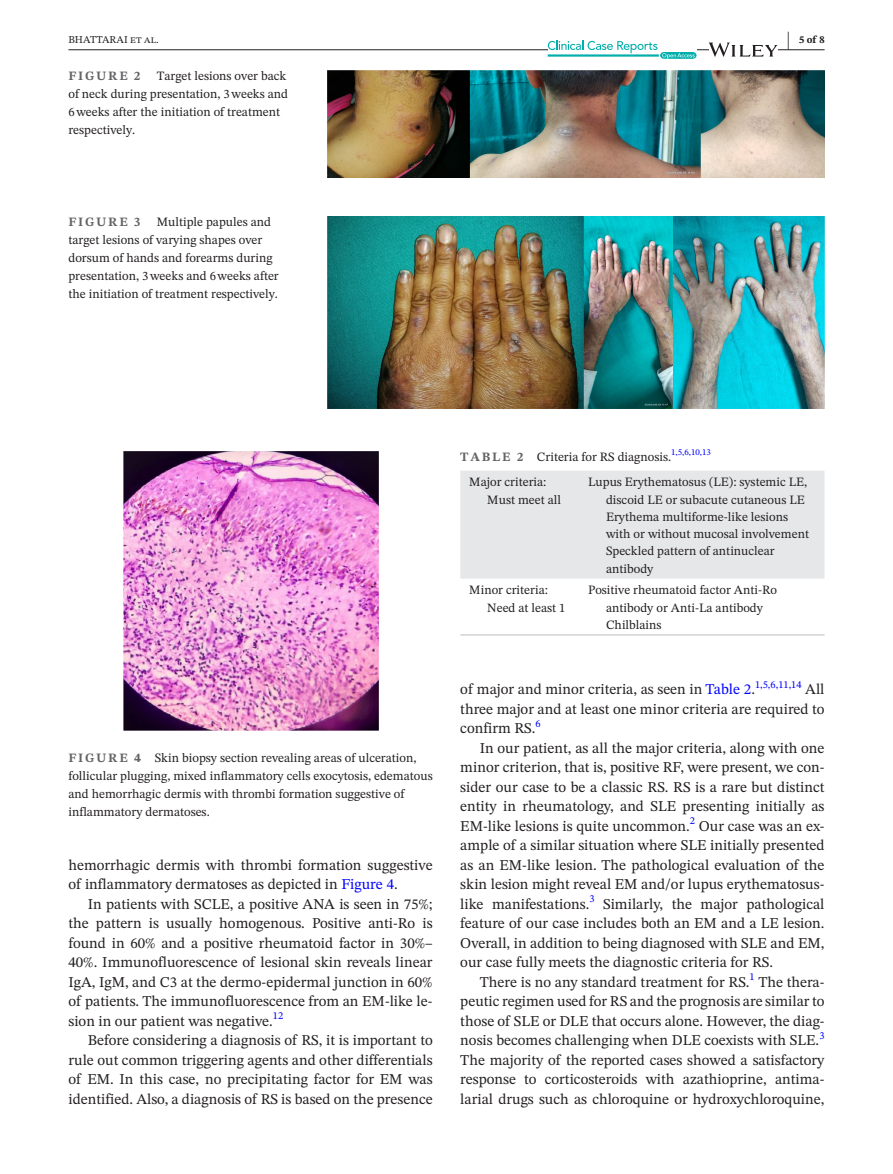
<style>
.page{position:relative;width:893px;height:1174px;background:#fff}
.page>*{position:absolute;margin:0;border:0;box-sizing:border-box;transform-origin:0 0}
.t1{font:700 21px "STIX Two Text";color:#231f20;scale:.42 1}
.t2{font:15px/19.5px "STIX Two Text";color:#231f20;text-align:justify}
.t3{font:12.75px/18px "STIX Two Text";color:#231f20}
.t4{font:700 12.75px "STIX Two Text";letter-spacing:.14em;color:#636366}
.t5{font:10.5px "STIX Two Text";color:#00f}
.t6{font:10.5px "STIX Two Text";color:#231f20}
.t7{font:700 10.5px "STIX Two Text";color:#231f20}
.t8{font:8.85px "STIX Two Text";color:#00f}
.s1{font-weight:700;color:#636366}
.s2{color:#00f}
</style>
<div class="page">
<hr style="left:68px;top:49px;width:756px;height:1px;background:#231f20">
<svg style="left:548px;top:41px;width:148px;height:18px"></svg>
<svg style="left:709px;top:43px;width:68px;height:14px"></svg>
<img style="left:327px;top:70px;width:497px;height:107px">
<img style="left:327px;top:216px;width:497px;height:193px">
<img style="left:123px;top:451px;width:255px;height:279px">
<div style="left:460px;top:471px;width:364px;height:107px;background:#e6e7e9"></div>
<hr style="left:460px;top:634px;width:119px;height:1px;background:#d1d2d4">
<hr style="left:579px;top:634px;width:245px;height:1px;background:#d1d2d4">
<h1 class="t1" style="left:787px;top:24px;width:8px">|</h1>
<p class="t6" style="left:68px;top:32px;width:92px">BHATTARAI et al.</p>
<p class="t7" style="left:799px;top:32px;width:27px">5 of 8</p>
<p class="t3" style="left:68px;top:66px;width:221px;text-indent:88px">Target lesions over back of neck during presentation, 3weeks and<br>6weeks after the initiation of treatment respectively.</p>
<p class="t4" style="left:68px;top:66px;width:73px">FIGURE 2</p>
<p class="t3" style="left:68px;top:213px;width:212px;text-indent:88px">Multiple papules and target lesions of varying shapes over dorsum of hands and forearms during presentation, 3weeks and 6weeks after the initiation of treatment respectively.</p>
<p class="t4" style="left:68px;top:213px;width:74px">FIGURE 3</p>
<p class="t3" style="left:68px;top:749px;width:366px"><span class="s1">FIGURE 4</span> Skin biopsy section revealing areas of ulceration, follicular plugging, mixed inflammatory cells exocytosis, edematous and hemorrhagic dermis with thrombi formation suggestive of inflammatory dermatoses.</p>
<p class="t2" style="left:68px;top:855px;width:366px">hemorrhagic dermis with thrombi formation suggestive of inflammatory dermatoses as depicted in <span class="s2">Figure 4</span>.</p>
<p class="t2" style="left:68px;top:894px;width:366px;text-indent:20px">In patients with SCLE, a positive ANA is seen in 75%; the pattern is usually homogenous. Positive anti-Ro is found in 60% and a positive rheumatoid factor in 30%– 40%. Immunofluorescence of lesional skin reveals linear IgA, IgM, and C3 at the dermo-epidermal junction in 60% of patients. The immunofluorescence from an EM-like le&shy;sion in our patient was negative.</p>
<p class="t5" style="left:273px;top:1008px;width:12px">12</p>
<p class="t2" style="left:68px;top:1030px;width:366px;text-indent:20px">Before considering a diagnosis of RS, it is important to rule out common triggering agents and other differentials of EM. In this case, no precipitating factor for EM was identified. Also, a diagnosis of RS is based on the presence</p>
<p class="t3" style="left:460px;top:447px;width:212px"><span class="s1">TABLE 2</span> Criteria for RS diagnosis.</p>
<p class="t8" style="left:671px;top:446px;width:41px">1,5,6,10,13</p>
<p class="t3" style="left:487px;top:473px;width:75px;line-height:17.2px;text-indent:-18px">Major criteria:<br>Must meet all</p>
<p class="t3" style="left:606px;top:473px;width:204px;line-height:17.2px;text-indent:-18px">Lupus Erythematosus (LE): systemic LE, discoid LE or subacute cutaneous LE<br>Erythema multiforme-like lesions with or without mucosal involvement<br>Speckled pattern of antinuclear antibody</p>
<p class="t3" style="left:487px;top:581px;width:80px;line-height:17.2px;text-indent:-18px">Minor criteria:<br>Need at least 1</p>
<p class="t3" style="left:606px;top:581px;width:172px;line-height:17.2px;text-indent:-18px">Positive rheumatoid factor Anti-Ro antibody or Anti-La antibody<br>Chilblains</p>
<p class="t2" style="left:460px;top:679px;width:296px">of major and minor criteria, as seen in <span class="s2">Table 2</span>.</p>
<p class="t5" style="left:755px;top:676px;width:48px">1,5,6,11,14</p>
<p class="t2" style="left:460px;top:679px;width:366px;text-indent:345px">All three major and at least one minor criteria are required to confirm RS.</p>
<p class="t5" style="left:535px;top:715px;width:7px">6</p>
<p class="t2" style="left:460px;top:738px;width:366px;text-indent:20px">In our patient, as all the major criteria, along with one minor criterion, that is, positive RF, were present, we con&shy;sider our case to be a classic RS. RS is a rare but distinct entity in rheumatology, and SLE presenting initially as EM-like lesions is quite uncommon.</p>
<p class="t5" style="left:690px;top:813px;width:7px">2</p>
<p class="t2" style="left:460px;top:816px;width:366px;text-indent:238px">Our case was an ex&shy;ample of a similar situation where SLE initially presented as an EM-like lesion. The pathological evaluation of the skin lesion might reveal EM and/or lupus erythematosus&shy;like manifestations.</p>
<p class="t5" style="left:589px;top:891px;width:7px">3</p>
<p class="t2" style="left:603px;top:894px;width:223px">Similarly, the major pathological</p>
<p class="t2" style="left:460px;top:913px;width:366px">feature of our case includes both an EM and a LE lesion.</p>
<p class="t2" style="left:460px;top:933px;width:366px">Overall, in addition to being diagnosed with SLE and EM,</p>
<p class="t2" style="left:460px;top:952px;width:314px">our case fully meets the diagnostic criteria for RS.</p>
<p class="t2" style="left:480px;top:972px;width:271px">There is no any standard treatment for RS.</p>
<p class="t5" style="left:750px;top:969px;width:7px">1</p>
<p class="t2" style="left:460px;top:972px;width:366px;text-indent:298px">The thera&shy;peutic regimen used for RS and the prognosis are similar to those of SLE or DLE that occurs alone. However, the diag&shy;nosis becomes challenging when DLE coexists with SLE.</p>
<p class="t5" style="left:819px;top:1027px;width:7px">3</p>
<p class="t2" style="left:460px;top:1050px;width:366px">The majority of the reported cases showed a satisfactory response to corticosteroids with azathioprine, antima&shy;larial drugs such as chloroquine or hydroxychloroquine,</p>
</div>
